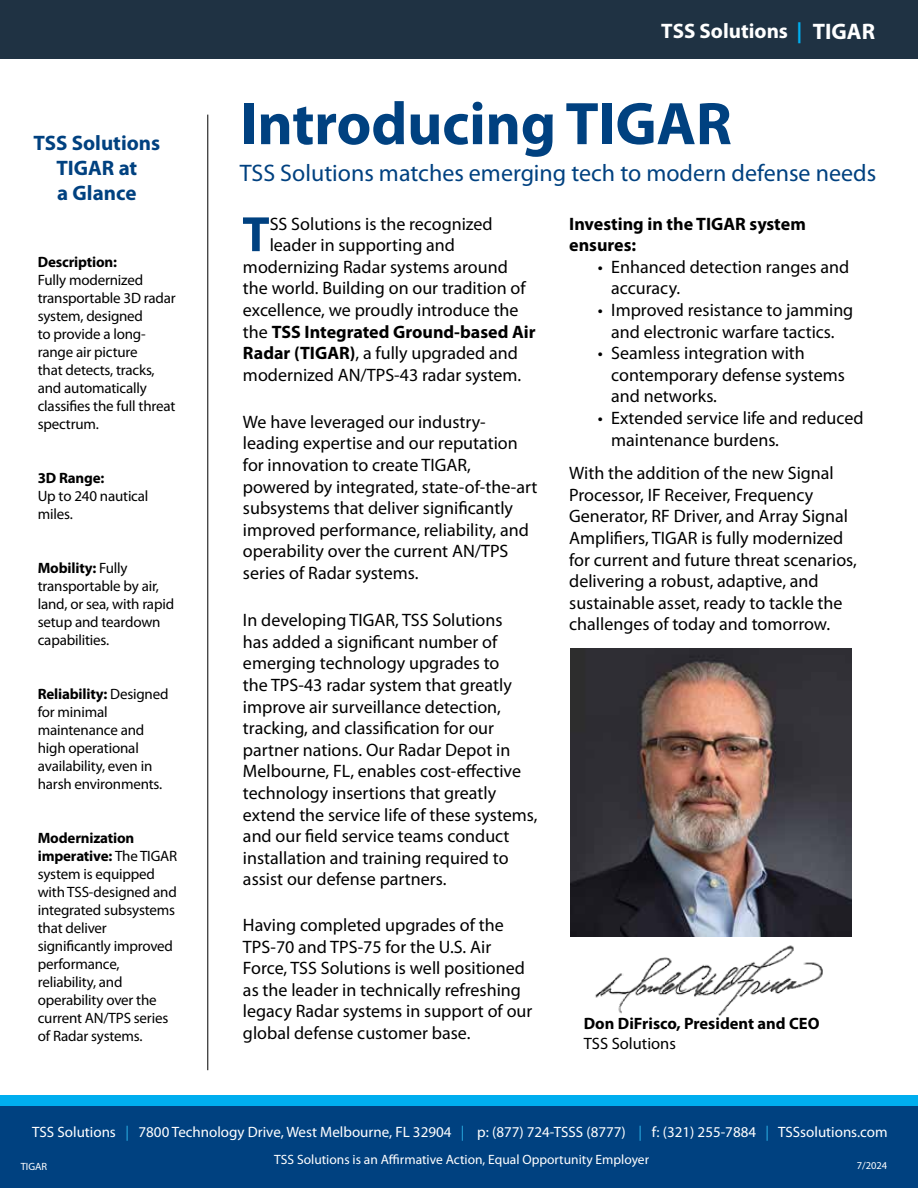
<style>
.page{position:relative;width:918px;height:1188px;background:#fff}
.page>*{position:absolute;margin:0;border:0;box-sizing:border-box;transform-origin:0 0}
.t1{font:700 60.6px "Myriad Pro";letter-spacing:-.005em;color:#004180}
.t2{font:700 50.1px "Myriad Pro";color:#004180}
.t3{font:24px "Myriad Pro";color:#004180}
.t4{font:700 21px/25.2px "Myriad Pro";color:#004180;text-align:center}
.t5{font:700 21px "Myriad Pro";color:#fff}
.t6{font:18px/21.6px "Myriad Pro";color:#000}
.t7{font:700 18px/21.6px "Myriad Pro";color:#000}
.t8{font:700 16.5px "Myriad Pro";color:#000}
.t9{font:16.5px "Myriad Pro";color:#000}
.t10{font:15px/18px "Myriad Pro";letter-spacing:-.01em;color:#000}
.t11{font:15px "Myriad Pro";color:#fff}
.t12{font:700 15px "Myriad Pro";letter-spacing:-.01em;color:#000}
.t13{font:13.5px "Myriad Pro";color:#fff}
.t14{font:10.5px "Myriad Pro";color:#fff}
.s1{font-weight:700}
.s2{color:#00aeef}
.s3{font-size:22.5px}
.s4{font-weight:400}
.s5{color:#2aace2}
</style>
<div class="page">
<div style="left:0;top:0;width:918px;height:59px;background:#1f3243"></div>
<div style="left:0;top:1095px;width:918px;height:84px;background:#00aeef"></div>
<div style="left:0;top:1106px;width:918px;height:82px;background:#004180"></div>
<hr style="left:208px;top:115px;width:1px;height:955px;background:#000">
<img style="left:595px;top:945px;width:228px;height:71px">
<img style="left:570px;top:648px;width:281px;height:289px">
<p class="t4" style="left:33px;top:130px;width:128px">TSS Solutions<br>TIGAR at<br>a Glance</p>
<p class="t12" style="left:38px;top:252px;width:81px">Description:</p>
<p class="t10" style="left:38px;top:271px;width:140px">Fully modernized transportable 3D radar system, designed<br>to provide a long&shy;range air picture<br>that detects, tracks, and automatically classifies the full threat spectrum.</p>
<p class="t12" style="left:38px;top:468px;width:68px">3D Range:</p>
<p class="t10" style="left:38px;top:487px;width:112px">Up to 240 nautical miles.</p>
<p class="t10" style="left:38px;top:559px;width:138px"><span class="s1">Mobility:</span> Fully transportable by air, land, or sea, with rapid setup and teardown capabilities.</p>
<p class="t10" style="left:38px;top:685px;width:132px"><span class="s1">Reliability:</span> Designed for minimal maintenance and high operational availability, even in harsh environments.</p>
<p class="t10" style="left:38px;top:829px;width:141px"><span class="s1">Modernization imperative:</span> The TIGAR system is equipped with TSS-designed and integrated subsystems that deliver significantly improved performance, reliability, and operability over the current AN/TPS series of Radar systems.</p>
<p class="t5" style="left:661px;top:17px;width:215px">TSS Solutions <span class="s2">|</span> <span class="s3">TIGAR</span></p>
<h1 class="t1" style="left:240px;top:84px;width:493px">Introducing TIGAR</h1>
<h3 class="t3" style="left:240px;top:158px;width:638px">TSS Solutions matches emerging tech to modern defense needs</h3>
<h2 class="t2" style="left:242px;top:202px;width:29px">T</h2>
<p class="t6" style="left:270px;top:212px;width:224px">SS Solutions is the recognized</p>
<p class="t6" style="left:270px;top:234px;width:187px">leader in supporting and</p>
<p class="t6" style="left:243px;top:256px;width:266px">modernizing Radar systems around</p>
<p class="t6" style="left:243px;top:277px;width:284px">the world. Building on our tradition of</p>
<p class="t6" style="left:243px;top:299px;width:277px">excellence, we proudly introduce the</p>
<p class="t7" style="left:243px;top:320px;width:294px"><span class="s4">the</span> TSS Integrated Ground-based Air</p>
<p class="t6" style="left:243px;top:342px;width:277px"><span class="s1">Radar (TIGAR)</span>, a fully upgraded and</p>
<p class="t6" style="left:243px;top:364px;width:280px">modernized AN/TPS-43 radar system.</p>
<p class="t6" style="left:243px;top:411px;width:296px">We have leveraged our industry&shy;leading expertise and our reputation for innovation to create TIGAR, powered by integrated, state-of-the-art subsystems that deliver significantly improved performance, reliability, and operability over the current AN/TPS series of Radar systems.</p>
<p class="t6" style="left:243px;top:609px;width:296px">In developing TIGAR, TSS Solutions<br>has added a significant number of emerging technology upgrades to<br>the TPS-43 radar system that greatly improve air surveillance detection, tracking, and classification for our partner nations. Our Radar Depot in Melbourne, FL, enables cost-effective technology insertions that greatly extend the service life of these systems, and our field service teams conduct installation and training required to assist our defense partners.</p>
<p class="t6" style="left:243px;top:914px;width:291px">Having completed upgrades of the TPS-70 and TPS-75 for the U.S. Air Force, TSS Solutions is well positioned as the leader in technically refreshing legacy Radar systems in support of our global defense customer base.</p>
<p class="t7" style="left:569px;top:212px;width:238px">Investing in the TIGAR system ensures:</p>
<p class="t6" style="left:611px;top:256px;width:239px;text-indent:-14px">• Enhanced detection ranges and accuracy.</p>
<p class="t6" style="left:598px;top:299px;width:257px;text-align:center">• Improved resistance to jamming and electronic warfare tactics.</p>
<p class="t6" style="left:611px;top:342px;width:235px;text-indent:-14px">• Seamless integration with contemporary defense systems and networks.</p>
<p class="t6" style="left:611px;top:407px;width:254px;text-indent:-14px">• Extended service life and reduced maintenance burdens.</p>
<p class="t6" style="left:569px;top:462px;width:289px">With the addition of the new Signal Processor, IF Receiver, Frequency Generator, RF Driver, and Array Signal Amplifiers, TIGAR is fully modernized for current and future threat scenarios, delivering a robust, adaptive, and sustainable asset, ready to tackle the challenges of today and tomorrow.</p>
<p class="t8" style="left:584px;top:1013px;width:237px">Don DiFrisco, President and CEO</p>
<p class="t9" style="left:584px;top:1033px;width:94px">TSS Solutions</p>
<p class="t11" style="left:32px;top:1122px;width:857px">TSS Solutions <span class="s5">|</span> 7800 Technology Drive, West Melbourne, FL 32904 <span class="s5">|</span> p: (877) 724-TSSS (8777) <span class="s5">|</span> f: (321) 255-7884 <span class="s5">|</span> TSSsolutions.com</p>
<p class="t14" style="left:857px;top:1159px;width:32px">7/2024</p>
<p class="t14" style="left:21px;top:1160px;width:28px">TIGAR</p>
<p class="t13" style="left:274px;top:1151px;width:376px">TSS Solutions is an Affirmative Action, Equal Opportunity Employer</p>
</div>
